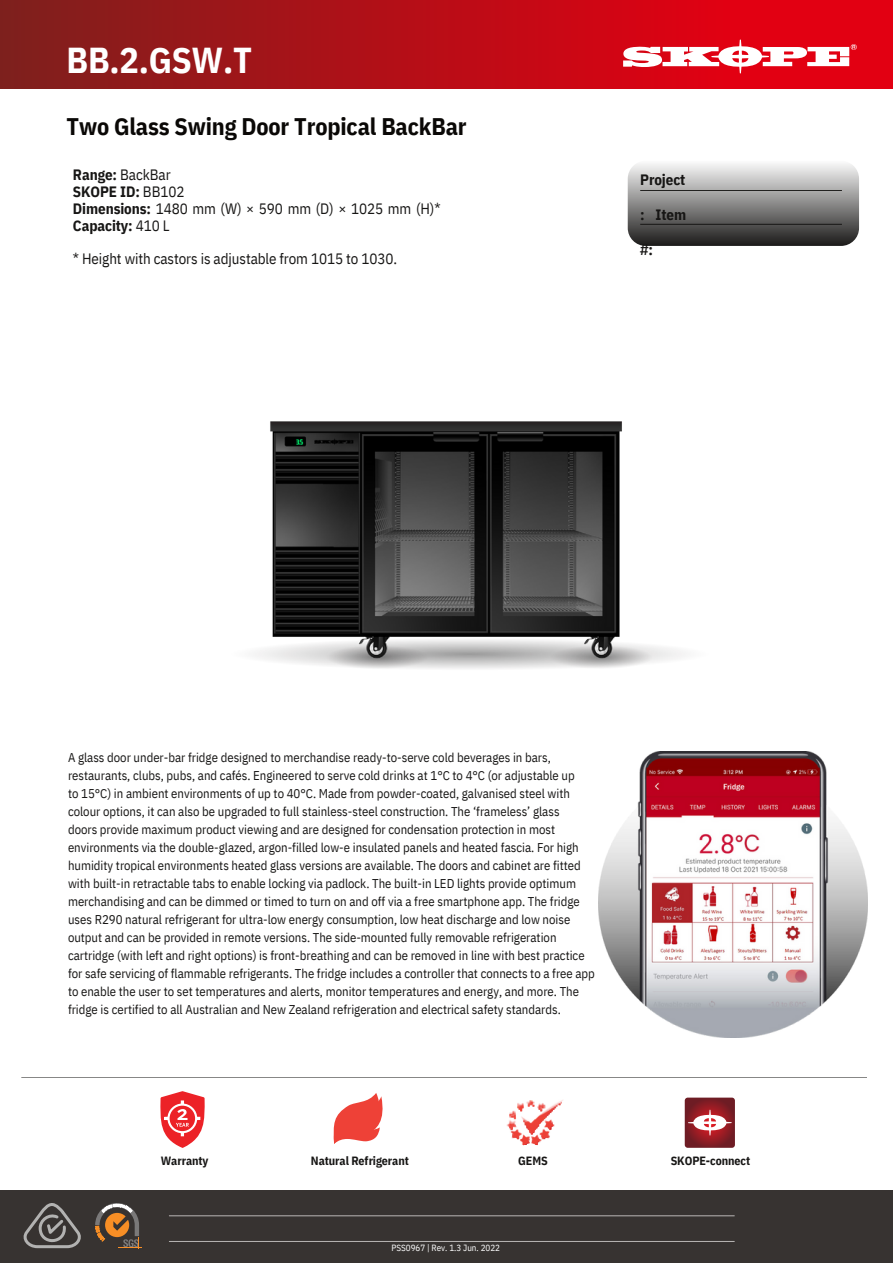
<style>
.page{position:relative;width:893px;height:1264px;background:#fff}
.page>*{position:absolute;margin:0;border:0;box-sizing:border-box;transform-origin:0 0}
.t1{font:700 36px "IBM Plex Sans Cond";color:#fff}
.t2{font:700 24px "IBM Plex Sans Cond";letter-spacing:-.005em;color:#0a0806}
.t3{font:15px/16.8px "IBM Plex Sans Cond";letter-spacing:-.005em;color:#171615}
.t4{font:700 15px "IBM Plex Sans Cond";letter-spacing:-.005em;color:#171615}
.t5{font:12.75px/18px "IBM Plex Sans Cond";color:#171615}
.t6{font:700 12px "IBM Plex Sans Cond";letter-spacing:-.005em;color:#171615}
.t7{font:9px "IBM Plex Sans Cond";color:#fff}
.s1{font-weight:700}
</style>
<div class="page">
<div style="left:0;top:1190px;width:892px;height:72px;background:#373331"></div>
<div style="left:627px;top:161px;width:232px;height:85px;background:linear-gradient(to bottom,#fbfbfa,#1b1a19);border-radius:18px"></div>
<hr style="left:640px;top:190px;width:201px;height:1px;background:#171615">
<hr style="left:640px;top:224px;width:201px;height:1px;background:#171615">
<div style="left:0;top:0;width:892px;height:88px;background:linear-gradient(to right,#801f1c,#f10011)"></div>
<svg style="left:623px;top:40px;width:233px;height:33px"></svg>
<img style="left:255px;top:421px;width:430px;height:248px">
<svg style="left:21px;top:1077px;width:846px;height:172px"></svg>
<img style="left:598px;top:752px;width:269px;height:285px">
<h1 class="t1" style="left:67px;top:37px;width:187px">BB.2.GSW.T</h1>
<h2 class="t2" style="left:67px;top:110px;width:401px">Two Glass Swing Door Tropical BackBar</h2>
<p class="t3" style="left:73px;top:166px;width:369px"><span class="s1">Range:</span> BackBar<br><span class="s1">SKOPE ID:</span> BB102<br><span class="s1">Dimensions:</span> 1480 mm (W) × 590 mm (D) × 1025 mm (H)*<br><span class="s1">Capacity:</span> 410 L</p>
<p class="t3" style="left:73px;top:250px;width:325px">* Height with castors is adjustable from 1015 to 1030.</p>
<p class="t4" style="left:640px;top:169px;width:47px">Project</p>
<p class="t4" style="left:640px;top:204px;width:47px">: Item</p>
<p class="t4" style="left:640px;top:239px;width:14px">#:</p>
<p class="t5" style="left:68px;top:748px;width:528px">A glass door under-bar fridge designed to merchandise ready-to-serve cold beverages in bars, restaurants, clubs, pubs, and cafés. Engineered to serve cold drinks at 1°C to 4°C (or adjustable up<br>to 15°C) in ambient environments of up to 40°C. Made from powder-coated, galvanised steel with colour options, it can also be upgraded to full stainless-steel construction. The ‘frameless’ glass<br>doors provide maximum product viewing and are designed for condensation protection in most environments via the double-glazed, argon-filled low-e insulated panels and heated fascia. For high humidity tropical environments heated glass versions are available. The doors and cabinet are fitted with built-in retractable tabs to enable locking via padlock. The built-in LED lights provide optimum merchandising and can be dimmed or timed to turn on and off via a free smartphone app. The fridge uses R290 natural refrigerant for ultra-low energy consumption, low heat discharge and low noise output and can be provided in remote versions. The side-mounted fully removable refrigeration cartridge (with left and right options) is front-breathing and can be removed in line with best practice for safe servicing of flammable refrigerants. The fridge includes a controller that connects to a free app to enable the user to set temperatures and alerts, monitor temperatures and energy, and more. The fridge is certified to all Australian and New Zealand refrigeration and electrical safety standards.</p>
<p class="t6" style="left:161px;top:1152px;width:49px">Warranty</p>
<p class="t6" style="left:311px;top:1152px;width:99px">Natural Refrigerant</p>
<p class="t6" style="left:518px;top:1152px;width:31px">GEMS</p>
<p class="t6" style="left:670px;top:1152px;width:81px">SKOPE-connect</p>
<p class="t7" style="left:391px;top:1242px;width:110px">PSS0967 | Rev. 1.3 Jun. 2022</p>
</div>
